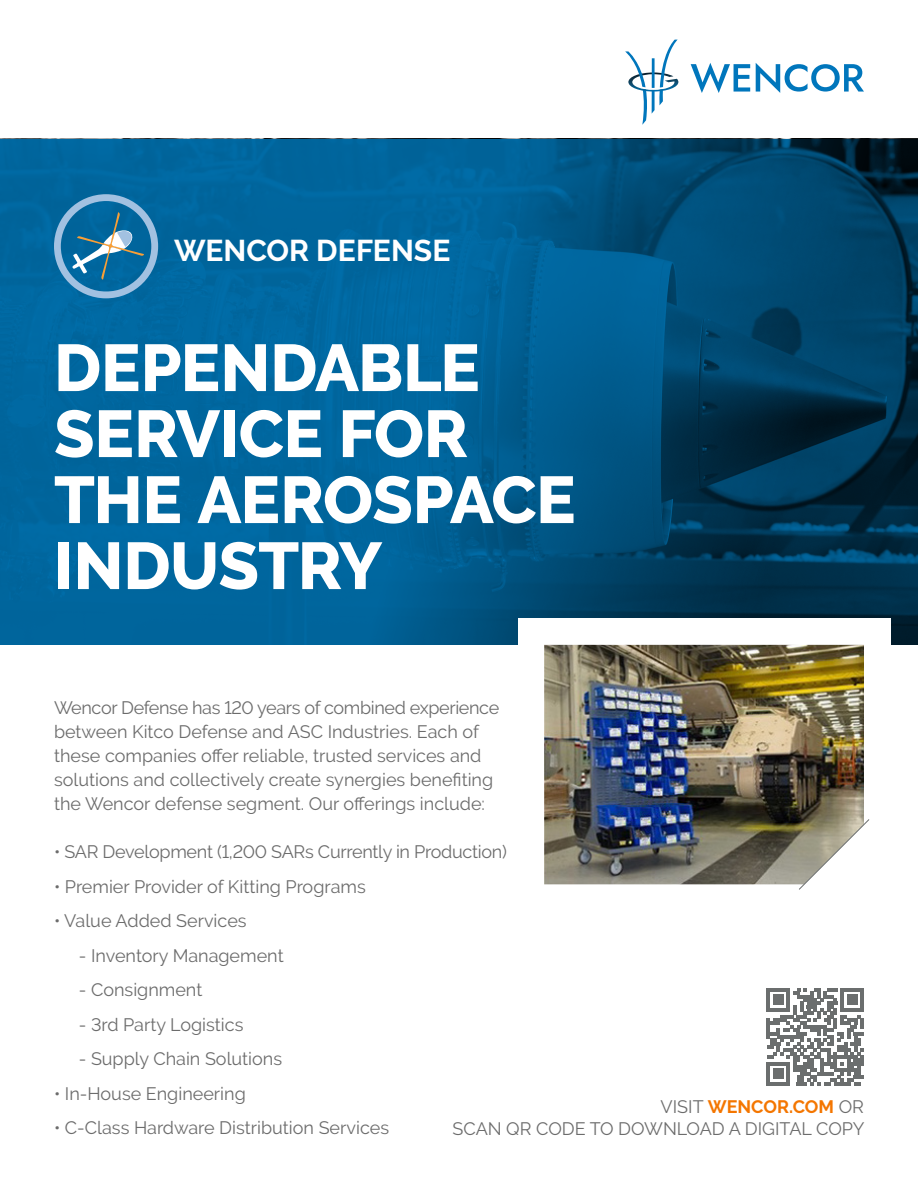
<style>
.page{position:relative;width:918px;height:1188px;background:#fff}
.page>*{position:absolute;margin:0;border:0;box-sizing:border-box;transform-origin:0 0}
.ALL_CAPS_White_Headl{font:800 66px/66px "Raleway";letter-spacing:-.01em;color:#fff}
.White_Page_Headers{font:700 30px "Raleway";color:#fff}
.Intro_Text{font:18px/24px "Raleway";color:#6c6c6c}
.ALL_CAP_Blue_Headlin{font:18px/21.6px "Raleway";color:#6c6c6c;text-align:right}
.s1{font-weight:700;color:#f47600}
</style>
<div class="page">
<svg style="left:0;top:139px;width:918px;height:506px;background:#005686"></svg>
<svg style="left:54px;top:194px;width:104px;height:104px;background:#3281ae"></svg>
<svg style="left:767px;top:988px;width:97px;height:98px"></svg>
<hr style="left:767px;top:1082px;width:23px;height:4px;background:#6b6e6e">
<div style="left:773px;top:1069px;width:10px;height:10px;background:#6b6e6e"></div>
<div style="left:518px;top:618px;width:373px;height:293px;background:#fff"></div>
<img style="left:544px;top:645px;width:320px;height:239px">
<svg style="left:799px;top:819px;width:70px;height:71px"></svg>
<svg style="left:625px;top:40px;width:53px;height:85px"></svg>
<svg style="left:691px;top:63px;width:59px;height:30px"></svg>
<svg style="left:756px;top:63px;width:108px;height:30px"></svg>
<p class="White_Page_Headers" style="left:174px;top:234px;width:278px">WENCOR DEFENSE</p>
<p class="ALL_CAPS_White_Headl" style="left:54px;top:335px;width:523px">DEPENDABLE<br>SERVICE FOR<br>THE AEROSPACE<br>INDUSTRY</p>
<p class="Intro_Text" style="left:54px;top:696px;width:447px">Wencor Defense has 120 years of combined experience between Kitco Defense and ASC Industries. Each of these companies offer reliable, trusted services and solutions and collectively create synergies benefiting the Wencor defense segment. Our offerings include:</p>
<p class="Intro_Text" style="left:54px;top:840px;width:455px">• SAR Development (1,200 SARs Currently in Production)</p>
<p class="Intro_Text" style="left:54px;top:874px;width:313px">• Premier Provider of Kitting Programs</p>
<p class="Intro_Text" style="left:54px;top:909px;width:194px">• Value Added Services</p>
<p class="Intro_Text" style="left:79px;top:943px;width:206px">- Inventory Management</p>
<p class="Intro_Text" style="left:79px;top:978px;width:125px">- Consignment</p>
<p class="Intro_Text" style="left:79px;top:1012px;width:166px">- 3rd Party Logistics</p>
<p class="Intro_Text" style="left:79px;top:1047px;width:205px">- Supply Chain Solutions</p>
<p class="Intro_Text" style="left:54px;top:1081px;width:193px">• In-House Engineering</p>
<p class="Intro_Text" style="left:54px;top:1116px;width:337px">• C-Class Hardware Distribution Services</p>
<p class="ALL_CAP_Blue_Headlin" style="left:453px;top:1096px;width:414px">VISIT <span class="s1">WENCOR.COM</span> OR<br>SCAN QR CODE TO DOWNLOAD A DIGITAL COPY</p>
</div>
